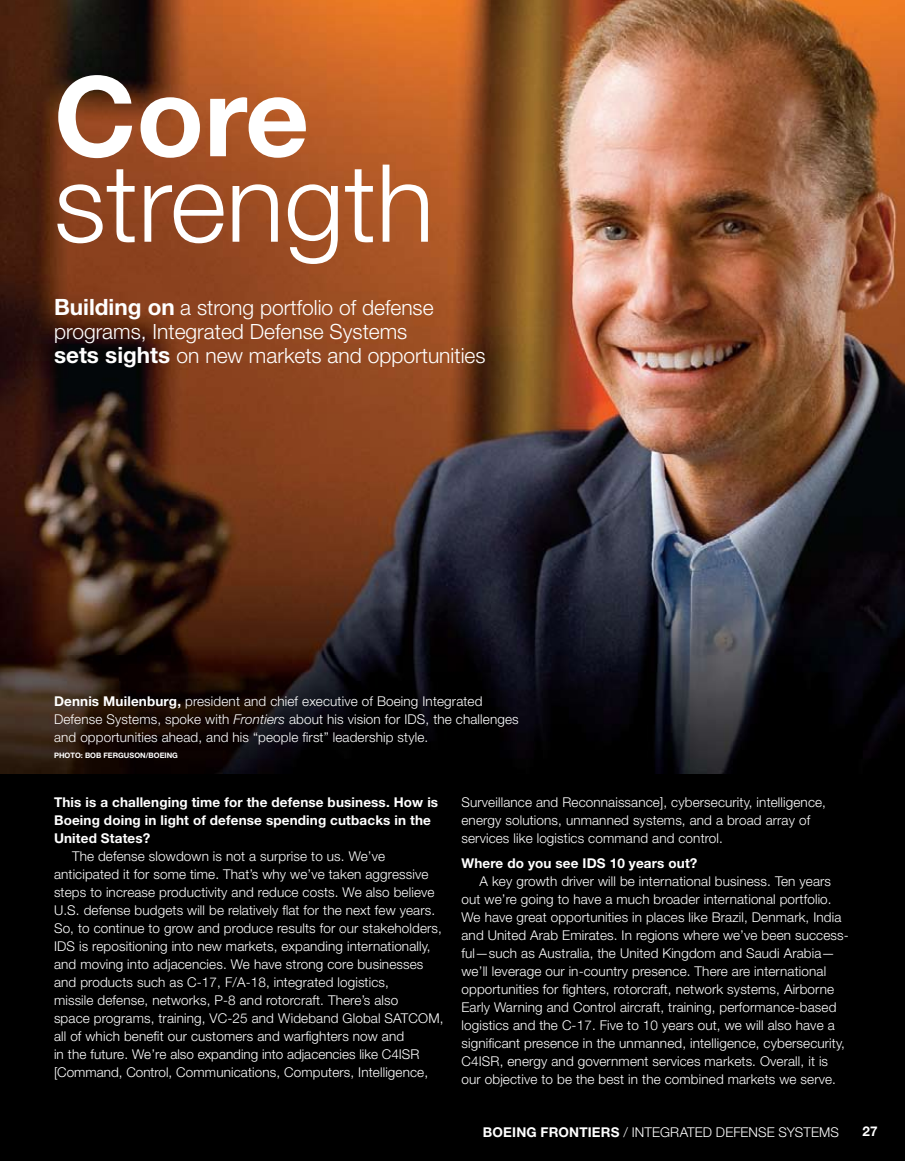
<style>
.page{position:relative;width:905px;height:1161px;background:#fff}
.page>*{position:absolute;margin:0;border:0;box-sizing:border-box;transform-origin:0 0}
.t1{font:700 111px "Helvetica Neue";color:#fff}
.t2{font:300 108px "Helvetica Neue";color:#fff}
.t3{font:300 21px/24px "Helvetica Neue";color:#fff}
.t4{font:300 13.5px/18px "Helvetica Neue";letter-spacing:.01em;color:#fff}
.t5{font:700 13.5px/18px "Helvetica Neue";letter-spacing:.01em;color:#fff}
.t6{font:700 7.5px "Helvetica Neue";color:#fff}
.s1{font-weight:700;font-size:22.5px}
.s2{font-weight:700}
.s3{font-style:italic}
</style>
<div class="page">
<div style="left:0;top:767px;width:904px;height:394px;background:#000"></div>
<img style="left:0;top:0;width:904px;height:773px">
<h1 class="t1" style="left:54px;top:48px;width:256px">Core</h1>
<h2 class="t2" style="left:54px;top:137px;width:382px">strength</h2>
<h3 class="t3" style="left:54px;top:295px;width:433px"><span class="s1">Building on</span> a strong portfolio of defense programs, Integrated Defense Systems<br><span class="s1">sets sights</span> on new markets and opportunities</h3>
<p class="t4" style="left:54px;top:692px;width:466px"><span class="s2">Dennis Muilenburg,</span> president and chief executive of Boeing Integrated<br>Defense Systems, spoke with <span class="s3">Frontiers</span> about his vision for IDS, the challenges and opportunities ahead, and his “people first” leadership style.</p>
<p class="t6" style="left:54px;top:751px;width:17px">Photo</p>
<p class="t6" style="left:81px;top:751px;width:34px">: Bob Ferg</p>
<p class="t6" style="left:124px;top:751px;width:12px">uson</p>
<p class="t6" style="left:146px;top:751px;width:14px">/Boeing</p>
<p class="t5" style="left:54px;top:793px;width:385px">This is a challenging time for the defense business. How is<br>Boeing doing in light of defense spending cutbacks in the<br>United States?</p>
<p class="t4" style="left:54px;top:847px;width:391px;text-indent:18px">The defense slowdown is not a surprise to us. We’ve anticipated it for some time. That’s why we’ve taken aggressive steps to increase productivity and reduce costs. We also believe U.S. defense budgets will be relatively flat for the next few years.<br>So, to continue to grow and produce results for our stakeholders, IDS is repositioning into new markets, expanding internationally, and moving into adjacencies. We have strong core businesses and products such as C-17, F/A-18, integrated logistics,<br>missile defense, networks, P-8 and rotorcraft. There’s also<br>space programs, training, VC-25 and Wideband Global SATCOM, all of which benefit our customers and warfighters now and<br>in the future. We’re also expanding into adjacencies like C4ISR [Command, Control, Communications, Computers, Intelligence,</p>
<p class="t4" style="left:461px;top:793px;width:366px">Surveillance and Reconnaissance], cybersecurity, intelligence, energy solutions, unmanned systems, and a broad array of services like logistics command and control.</p>
<p class="t5" style="left:461px;top:854px;width:237px">Where do you see IDS 10 years out?</p>
<p class="t4" style="left:461px;top:872px;width:389px;text-indent:18px">A key growth driver will be international business. Ten years out we’re going to have a much broader international portfolio.<br>We have great opportunities in places like Brazil, Denmark, India and United Arab Emirates. In regions where we’ve been success&shy;ful—such as Australia, the United Kingdom and Saudi Arabia— we’ll leverage our in-country presence. There are international opportunities for fighters, rotorcraft, network systems, Airborne Early Warning and Control aircraft, training, performance-based logistics and the C-17. Five to 10 years out, we will also have a significant presence in the unmanned, intelligence, cybersecurity, C4ISR, energy and government services markets. Overall, it is our objective to be the best in the combined markets we serve.</p>
<p class="t4" style="left:483px;top:1123px;width:357px"><span class="s2">BOEING FRONTIERS</span> / INTEGRATED DEFENSE SYSTEMS</p>
<p class="t5" style="left:862px;top:1122px;width:17px">27</p>
</div>
